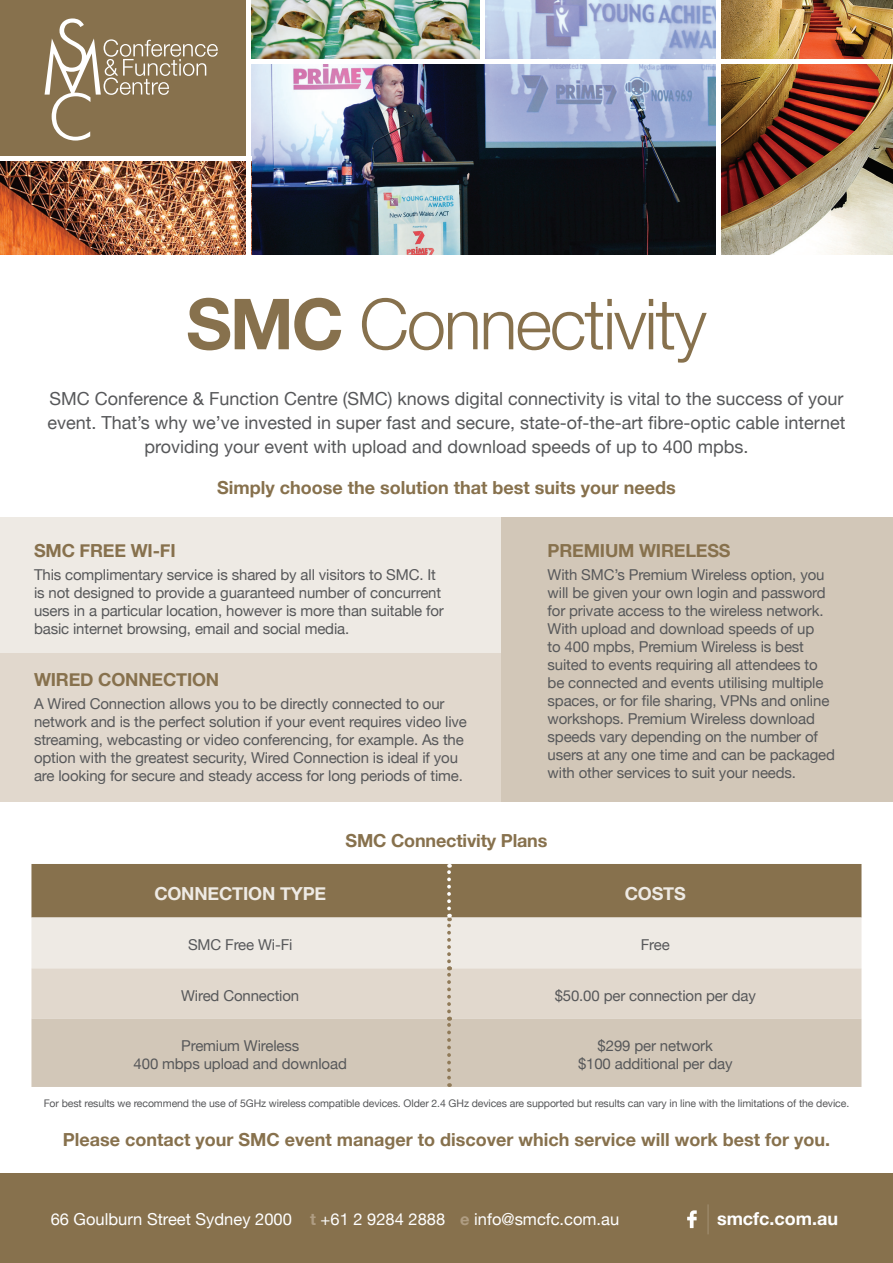
<style>
.page{position:relative;width:893px;height:1263px;background:#fff}
.page>*{position:absolute;margin:0;border:0;box-sizing:border-box;transform-origin:0 0}
.t1{font:300 70.5px "Helvetica Neue";letter-spacing:-.03em;color:#87714d}
.t2{font:18px/24px "Helvetica Neue";color:#57585a;text-align:center}
.t3{font:700 18px "Helvetica Neue";color:#87714d}
.t4{font:700 18px "Helvetica Neue";letter-spacing:-.01em;color:#eeeae4}
.t5{font:700 18px "Helvetica Neue";color:#fff}
.t6{font:16.5px "Helvetica Neue";color:#fff}
.t7{font:15px/18px "Helvetica Neue";letter-spacing:-.01em;color:#57585a}
.t8{font:10.5px "Helvetica Neue";letter-spacing:-.01em;color:#57585a}
.s1{font-weight:700}
.s2{font-weight:700;color:#af9d83}
</style>
<div class="page">
<img style="left:251px;top:0;width:642px;height:254px">
<svg style="left:31px;top:864px;width:830px;height:223px;background:#c9bead"></svg>
<div style="left:0;top:0;width:250px;height:157px;background:#87714d"></div>
<img style="left:251px;top:0;width:229px;height:59px">
<img style="left:0;top:161px;width:246px;height:93px">
<hr style="left:0;top:156px;width:251px;height:4px;background:#fff">
<div style="left:248px;top:59px;width:645px;height:5px;background:#fff"></div>
<div style="left:480px;top:0;width:5px;height:61px;background:#fff"></div>
<hr style="left:247px;top:0;width:4px;height:267px;background:#fff">
<div style="left:716px;top:0;width:5px;height:267px;background:#fff"></div>
<svg style="left:45px;top:18px;width:173px;height:123px"></svg>
<div style="left:499px;top:518px;width:394px;height:284px;background:#d2c7b8"></div>
<div style="left:0;top:518px;width:501px;height:137px;background:#eeeae4"></div>
<div style="left:0;top:653px;width:501px;height:149px;background:#e1d8cd"></div>
<div style="left:0;top:1173px;width:893px;height:90px;background:#87714d"></div>
<svg style="left:687px;top:1210px;width:10px;height:18px"></svg>
<hr style="left:708px;top:1204px;width:1px;height:30px;background:#a49174">
<h1 class="t1" style="left:186px;top:267px;width:522px"><span class="s1">SMC</span> Connectivity</h1>
<p class="t2" style="left:47px;top:388px;width:800px">SMC Conference &amp; Function Centre (SMC) knows digital connectivity is vital to the success of your event. That’s why we’ve invested in super fast and secure, state-of-the-art fibre-optic cable internet providing your event with upload and download speeds of up to 400 mpbs.</p>
<p class="t3" style="left:217px;top:474px;width:460px">Simply choose the solution that best suits your needs</p>
<p class="t3" style="left:34px;top:537px;width:143px">SMC FREE WI-FI</p>
<p class="t7" style="left:34px;top:566px;width:411px">This complimentary service is shared by all visitors to SMC. It is not designed to provide a guaranteed number of concurrent users in a particular location, however is more than suitable for basic internet browsing, email and social media.</p>
<p class="t3" style="left:34px;top:666px;width:187px">WIRED CONNECTION</p>
<p class="t7" style="left:34px;top:695px;width:434px">A Wired Connection allows you to be directly connected to our network and is the perfect solution if your event requires video live streaming, webcasting or video conferencing, for example. As the option with the greatest security, Wired Connection is ideal if you are looking for secure and steady access for long periods of time.</p>
<p class="t3" style="left:548px;top:537px;width:184px">PREMIUM WIRELESS</p>
<p class="t7" style="left:548px;top:566px;width:289px">With SMC’s Premium Wireless option, you will be given your own login and password for private access to the wireless network.<br>With upload and download speeds of up<br>to 400 mpbs, Premium Wireless is best suited to events requiring all attendees to be connected and events utilising multiple spaces, or for file sharing, VPNs and online workshops. Premium Wireless download speeds vary depending on the number of users at any one time and can be packaged with other services to suit your needs.</p>
<p class="t3" style="left:346px;top:827px;width:203px">SMC Connectivity Plans</p>
<p class="t4" style="left:154px;top:879px;width:173px">CONNECTION TYPE</p>
<p class="t4" style="left:625px;top:879px;width:62px">COSTS</p>
<p class="t7" style="left:188px;top:936px;width:106px">SMC Free Wi-Fi</p>
<p class="t7" style="left:641px;top:936px;width:30px">Free</p>
<p class="t7" style="left:181px;top:987px;width:120px">Wired Connection</p>
<p class="t7" style="left:555px;top:987px;width:203px">$50.00 per connection per day</p>
<p class="t7" style="left:134px;top:1037px;width:215px;text-align:center">Premium Wireless<br>400 mbps upload and download</p>
<p class="t7" style="left:578px;top:1037px;width:156px;text-align:center">$299 per network<br>$100 additional per day</p>
<p class="t8" style="left:44px;top:1095px;width:807px">For best results we recommend the use of 5GHz wireless compatible devices. Older 2.4 GHz devices are supported but results can vary in line with the limitations of the device.</p>
<p class="t3" style="left:63px;top:1125px;width:769px">Please contact your SMC event manager to discover which service will work best for you.</p>
<p class="t6" style="left:51px;top:1207px;width:570px">66 Goulburn Street Sydney 2000 <span class="s2">t</span> +61 2 9284 2888 <span class="s2">e</span> info@smcfc.com.au</p>
<p class="t5" style="left:717px;top:1204px;width:123px">smcfc.com.au</p>
</div>
